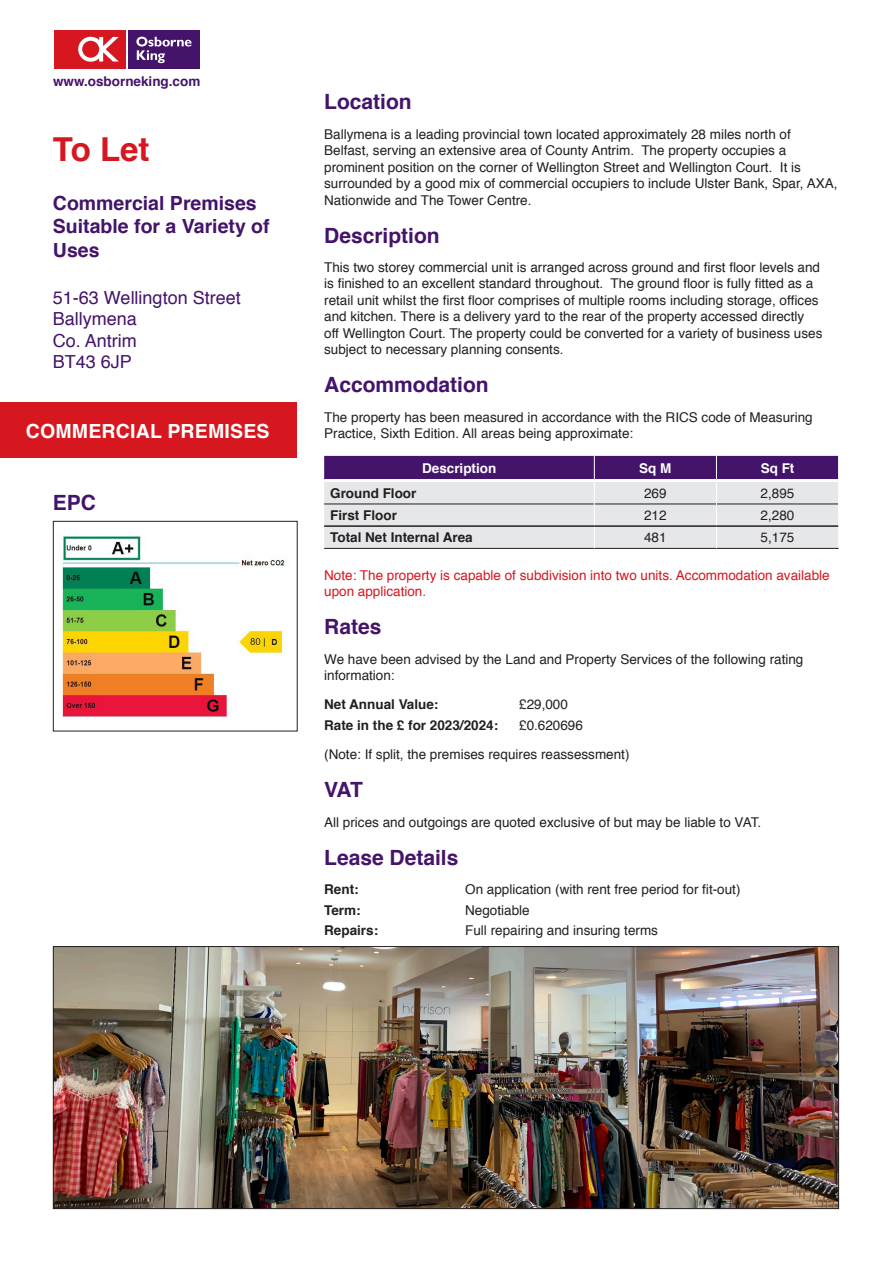
<style>
.page{position:relative;width:893px;height:1263px;background:#fff}
.page>*{position:absolute;margin:0;border:0;box-sizing:border-box;transform-origin:0 0}
.Inside_-_Sale_-_Let{font:700 33px "Helvetica";color:#d7171f}
.Body_Text{font:700 21px "Helvetica";color:#44146b}
.Inside_Description{font:700 19.5px/23.4px "Helvetica";color:#44146b}
.Property_Type{font:700 19.5px "Helvetica";letter-spacing:.01em;color:#fff}
.Address_Inside{font:18px "Helvetica";color:#44146b}
.Body_Text-2{font:13.5px/16.5px "Helvetica";color:#231f20}
.Bold_to_Regular{font:13.5px "Helvetica";color:#231f20}
.Body_Text-3{font:13.5px/16.5px "Helvetica";color:#d7171f}
.Bold_to_Regular-2{font:700 13.5px "Helvetica";color:#231f20}
.tbl_-_first_column{font:700 13.5px "Helvetica";color:#231f20}
.tbl_-_detail_columns{font:13.5px "Helvetica";color:#231f20}
.t1{font:700 13.5px "Helvetica";color:#44146b}
.tbl_-_Header{font:700 13.5px "Helvetica";color:#fff}
</style>
<div class="page">
<div style="left:51px;top:27px;width:152px;height:44px;background:linear-gradient(to right,#fff,#fff)"></div>
<div style="left:128px;top:30px;width:72px;height:38px;background:#44146b"></div>
<svg style="left:136px;top:37px;width:55px;height:26px"></svg>
<div style="left:54px;top:30px;width:72px;height:38px;background:#d7171f"></div>
<svg style="left:78px;top:37px;width:41px;height:25px"></svg>
<img style="left:59px;top:536px;width:229px;height:181px">
<div style="left:53px;top:521px;width:245px;height:210px;border:1px solid #231f20"></div>
<img style="left:55px;top:948px;width:782px;height:259px">
<div style="left:53px;top:946px;width:786px;height:263px;border:1px solid #231f20"></div>
<hr style="left:324px;top:548px;width:270px;height:1px;background:#231f20">
<hr style="left:594px;top:548px;width:122px;height:1px;background:#231f20">
<hr style="left:716px;top:548px;width:123px;height:1px;background:#231f20">
<svg style="left:324px;top:456px;width:515px;height:92px;background:#b9adc5"></svg>
<hr style="left:324px;top:479px;width:270px;height:3px;background:#fff">
<hr style="left:594px;top:479px;width:122px;height:3px;background:#fff">
<hr style="left:716px;top:479px;width:122px;height:3px;background:#fff">
<hr style="left:324px;top:525px;width:270px;height:2px;background:#231f20">
<hr style="left:594px;top:525px;width:122px;height:2px;background:#231f20">
<hr style="left:716px;top:525px;width:122px;height:2px;background:#231f20">
<div style="left:0;top:403px;width:296px;height:55px;background:#d7171f"></div>
<p class="t1" style="left:53px;top:70px;width:149px">www.osborneking.com</p>
<p class="Inside_-_Sale_-_Let" style="left:53px;top:123px;width:98px">To Let</p>
<p class="Inside_Description" style="left:53px;top:191px;width:205px">Commercial Premises</p>
<p class="Inside_Description" style="left:53px;top:215px;width:218px">Suitable for a Variety of<br>Uses</p>
<p class="Address_Inside" style="left:53px;top:283px;width:189px">51-63 Wellington Street</p>
<p class="Address_Inside" style="left:53px;top:305px;width:86px">Ballymena</p>
<p class="Address_Inside" style="left:53px;top:327px;width:86px">Co. Antrim</p>
<p class="Address_Inside" style="left:53px;top:348px;width:81px">BT43 6JP</p>
<p class="Property_Type" style="left:26px;top:415px;width:245px">COMMERCIAL PREMISES</p>
<h3 class="Body_Text" style="left:53px;top:486px;width:45px">EPC</h3>
<h3 class="Body_Text" style="left:324px;top:85px;width:89px">Location</h3>
<p class="Body_Text-2" style="left:324px;top:126px;width:515px">Ballymena is a leading provincial town located approximately 28 miles north of Belfast, serving an extensive area of County Antrim. The property occupies a prominent position on the corner of Wellington Street and Wellington Court. It is surrounded by a good mix of commercial occupiers to include Ulster Bank, Spar, AXA, Nationwide and The Tower Centre.</p>
<h3 class="Body_Text" style="left:324px;top:218px;width:117px">Description</h3>
<p class="Body_Text-2" style="left:324px;top:259px;width:500px">This two storey commercial unit is arranged across ground and first floor levels and is finished to an excellent standard throughout. The ground floor is fully fitted as a retail unit whilst the first floor comprises of multiple rooms including storage, offices and kitchen. There is a delivery yard to the rear of the property accessed directly<br>off Wellington Court. The property could be converted for a variety of business uses subject to necessary planning consents.</p>
<p class="Body_Text" style="left:324px;top:368px;width:166px">Accommodation</p>
<p class="Body_Text-2" style="left:324px;top:409px;width:490px">The property has been measured in accordance with the RICS code of Measuring<br>Practice, Sixth Edition. All areas being approximate:</p>
<p class="tbl_-_Header" style="left:422px;top:457px;width:76px">Description</p>
<p class="tbl_-_Header" style="left:639px;top:457px;width:34px">Sq M</p>
<p class="tbl_-_Header" style="left:761px;top:457px;width:35px">Sq Ft</p>
<p class="tbl_-_first_column" style="left:330px;top:482px;width:88px">Ground Floor</p>
<p class="tbl_-_detail_columns" style="left:644px;top:483px;width:24px">269</p>
<p class="tbl_-_detail_columns" style="left:761px;top:483px;width:35px">2,895</p>
<p class="tbl_-_first_column" style="left:330px;top:504px;width:68px">First Floor</p>
<p class="tbl_-_detail_columns" style="left:644px;top:505px;width:24px">212</p>
<p class="tbl_-_detail_columns" style="left:761px;top:505px;width:35px">2,280</p>
<p class="tbl_-_first_column" style="left:330px;top:527px;width:144px">Total Net Internal Area</p>
<p class="tbl_-_detail_columns" style="left:644px;top:527px;width:24px">481</p>
<p class="tbl_-_detail_columns" style="left:761px;top:527px;width:35px">5,175</p>
<p class="Body_Text-3" style="left:324px;top:567px;width:507px">Note: The property is capable of subdivision into two units. Accommodation available upon application.</p>
<h3 class="Body_Text" style="left:324px;top:610px;width:59px">Rates</h3>
<p class="Body_Text-2" style="left:324px;top:651px;width:481px">We have been advised by the Land and Property Services of the following rating information:</p>
<p class="Bold_to_Regular-2" style="left:324px;top:694px;width:116px">Net Annual Value:</p>
<p class="Bold_to_Regular" style="left:519px;top:694px;width:50px">£29,000</p>
<p class="Bold_to_Regular-2" style="left:324px;top:714px;width:176px">Rate in the £ for 2023/2024:</p>
<p class="Bold_to_Regular" style="left:519px;top:715px;width:65px">£0.620696</p>
<p class="Body_Text-2" style="left:324px;top:747px;width:307px">(Note: If split, the premises requires reassessment)</p>
<h3 class="Body_Text" style="left:324px;top:773px;width:40px">VAT</h3>
<p class="Body_Text-2" style="left:324px;top:814px;width:439px">All prices and outgoings are quoted exclusive of but may be liable to VAT.</p>
<h3 class="Body_Text" style="left:324px;top:840px;width:136px">Lease Details</h3>
<p class="Bold_to_Regular-2" style="left:324px;top:878px;width:36px">Rent:</p>
<p class="Bold_to_Regular" style="left:465px;top:879px;width:277px">On application (with rent free period for fit-out)</p>
<p class="Bold_to_Regular-2" style="left:324px;top:899px;width:38px">Term:</p>
<p class="Bold_to_Regular" style="left:465px;top:899px;width:66px">Negotiable</p>
<p class="Bold_to_Regular-2" style="left:324px;top:920px;width:56px">Repairs:</p>
<p class="Bold_to_Regular" style="left:465px;top:920px;width:194px">Full repairing and insuring terms</p>
</div>
